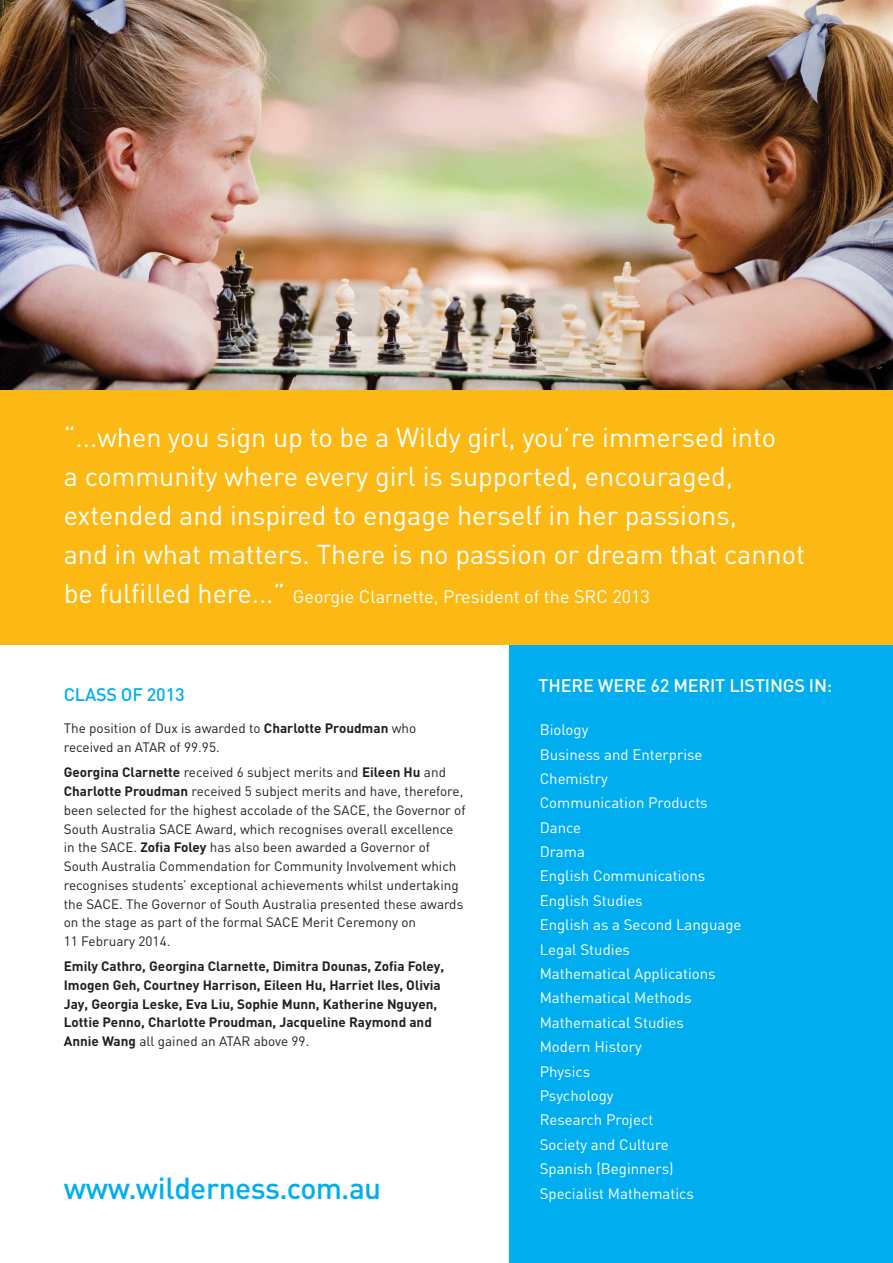
<style>
.page{position:relative;width:893px;height:1263px;background:#fff}
.page>*{position:absolute;margin:0;border:0;box-sizing:border-box;transform-origin:0 0}
.t1{font:500 30px "DIN";letter-spacing:-.01em;color:#00aeef}
.t2{font:27px/39px "DIN";color:#fff}
.t3{font:18px "DIN";color:#fff}
.t4{font:500 18px "DIN";letter-spacing:-.01em;color:#fff}
.t5{font:500 18px "DIN";letter-spacing:-.01em;color:#00aeef}
.t6{font:15px/24.5px "DIN";color:#fff}
.t7{font:13.5px/18.8px "DIN";color:#231f20}
.t8{font:700 13.5px/18.8px "DIN";color:#231f20}
.s1{font-size:27px}
.s2{font-weight:700}
.s3{font-weight:400}
</style>
<div class="page">
<div style="left:510px;top:644px;width:383px;height:619px;background:#00aeef"></div>
<div style="left:0;top:389px;width:893px;height:255px;background:#fdb913"></div>
<img style="left:0;top:0;width:893px;height:389px">
<h2 class="t2" style="left:64px;top:417px;width:743px">“...when you sign up to be a Wildy girl, you’re immersed into<br>a community where every girl is supported, encouraged, extended and inspired to engage herself in her passions,<br>and in what matters. There is no passion or dream that cannot</h2>
<h3 class="t3" style="left:64px;top:585px;width:588px"><span class="s1">be fulfilled here...”</span> Georgie Clarnette, President of the SRC 2013</h3>
<h3 class="t5" style="left:64px;top:682px;width:122px">Class of 2013</h3>
<p class="t7" style="left:64px;top:719px;width:354px">The position of Dux is awarded to <span class="s2">Charlotte Proudman</span> who received an ATAR of 99.95.</p>
<p class="t7" style="left:64px;top:763px;width:403px"><span class="s2">Georgina Clarnette</span> received 6 subject merits and <span class="s2">Eileen Hu</span> and <span class="s2">Charlotte Proudman</span> received 5 subject merits and have, therefore, been selected for the highest accolade of the SACE, the Governor of South Australia SACE Award, which recognises overall excellence in the SACE. <span class="s2">Zofia Foley</span> has also been awarded a Governor of South Australia Commendation for Community Involvement which recognises students’ exceptional achievements whilst undertaking the SACE. The Governor of South Australia presented these awards on the stage as part of the formal SACE Merit Ceremony on<br>11 February 2014.</p>
<p class="t8" style="left:64px;top:956px;width:382px">Emily Cathro, Georgina Clarnette, Dimitra Dounas, Zofia Foley, Imogen Geh, Courtney Harrison, Eileen Hu, Harriet Iles, Olivia Jay, Georgia Leske, Eva Liu, Sophie Munn, Katherine Nguyen, Lottie Penno, Charlotte Proudman, Jacqueline Raymond and Annie Wang <span class="s3">all gained an ATAR above 99.</span></p>
<h1 class="t1" style="left:64px;top:1169px;width:319px">www.wilderness.com.au</h1>
<h3 class="t4" style="left:539px;top:673px;width:295px">THERE WERE 62 MERIT LISTINGS IN:</h3>
<p class="t6" style="left:540px;top:717px;width:203px">Biology<br>Business and Enterprise<br>Chemistry<br>Communication Products<br>Dance<br>Drama<br>English Communications<br>English Studies<br>English as a Second Language<br>Legal Studies<br>Mathematical Applications<br>Mathematical Methods<br>Mathematical Studies<br>Modern History<br>Physics<br>Psychology<br>Research Project<br>Society and Culture<br>Spanish (Beginners)<br>Specialist Mathematics</p>
</div>
